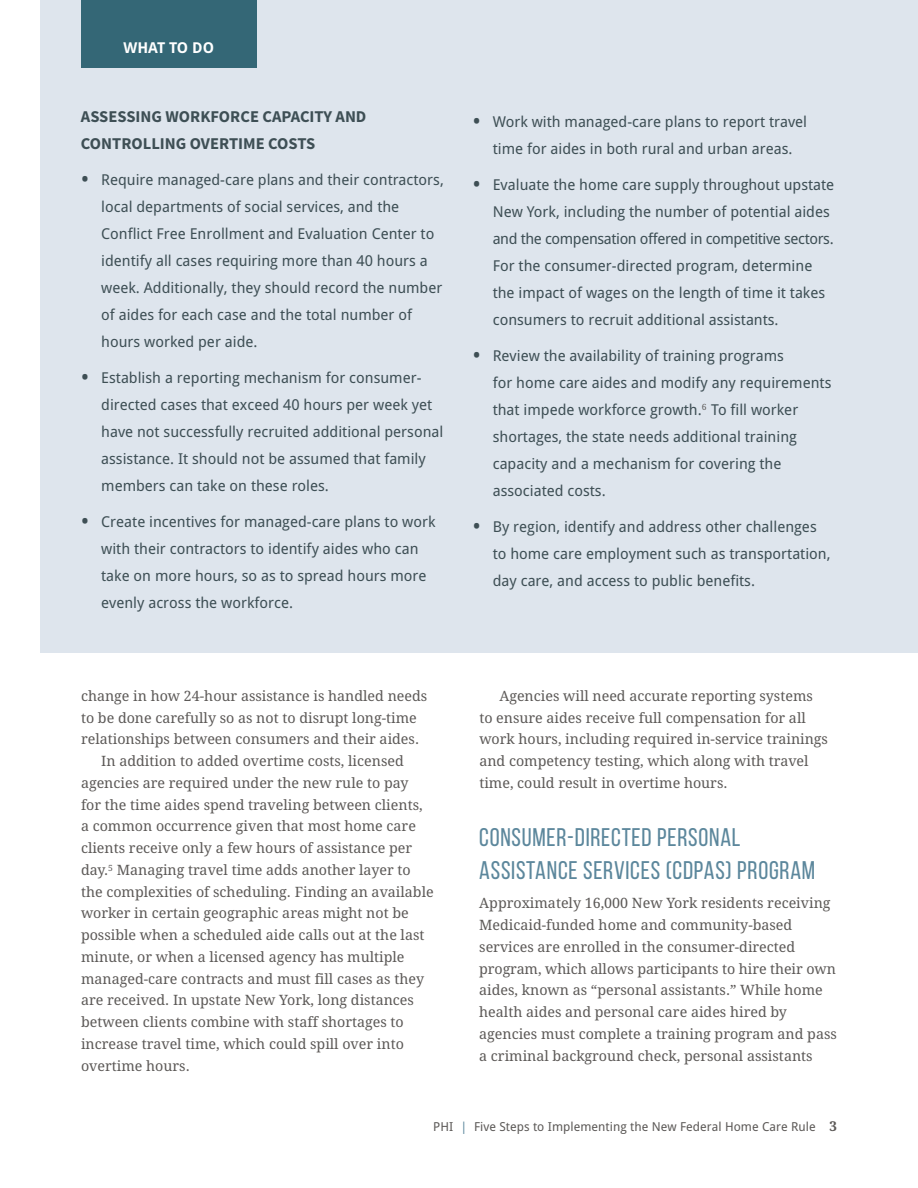
<style>
.page{position:relative;width:918px;height:1188px;background:#fff}
.page>*{position:absolute;margin:0;border:0;box-sizing:border-box;transform-origin:0 0}
.t1{font:25.5px/33px "Bebas Neue";letter-spacing:.03em;color:#5c879c}
.t2{font:700 16.5px/27px "Source Sans Pro";color:#3e4f55}
.t3{font:15px/27px "Droid Sans";color:#3e4f55}
.t4{font:700 15px "Droid Sans";color:#fff}
.t5{font:14.25px/21.8px "Droid Serif";color:#5c5957}
.t6{font:12.3px "Droid Sans";letter-spacing:.005em;color:#5c5957}
.s1{font-size:22.5px}
.s2{color:#5c879c}
.s3{font-family:"Droid Serif";font-weight:700;font-size:13.5px}
</style>
<div class="page">
<div style="left:40px;top:0;width:878px;height:653px;background:#dee5ed"></div>
<div style="left:81px;top:0;width:175px;height:68px;background:#346776"></div>
<p class="t4" style="left:123px;top:39px;width:92px">WHAT TO DO</p>
<p class="t2" style="left:81px;top:104px;width:287px">ASSESSING WORKFORCE CAPACITY AND<br>CONTROLLING OVERTIME COSTS</p>
<p class="t3" style="left:101px;top:166px;width:344px;text-indent:-20px"><span class="s1">•</span> Require managed-care plans and their contractors, local departments of social services, and the Conflict Free Enrollment and Evaluation Center to identify all cases requiring more than 40 hours a week. Additionally, they should record the number of aides for each case and the total number of hours worked per aide.</p>
<p class="t3" style="left:101px;top:364px;width:344px;text-indent:-20px"><span class="s1">•</span> Establish a reporting mechanism for consumer&shy;directed cases that exceed 40 hours per week yet have not successfully recruited additional personal assistance. It should not be assumed that family members can take on these roles.</p>
<p class="t3" style="left:101px;top:508px;width:336px;text-indent:-20px"><span class="s1">•</span> Create incentives for managed-care plans to work with their contractors to identify aides who can take on more hours, so as to spread hours more evenly across the workforce.</p>
<p class="t3" style="left:472px;top:108px;width:336px;text-align:center"><span class="s1">•</span> Work with managed-care plans to report travel time for aides in both rural and urban areas.</p>
<p class="t3" style="left:493px;top:171px;width:343px;text-indent:-20px"><span class="s1">•</span> Evaluate the home care supply throughout upstate New York, including the number of potential aides and the compensation offered in competitive sectors.<br>For the consumer-directed program, determine the impact of wages on the length of time it takes consumers to recruit additional assistants.</p>
<p class="t3" style="left:493px;top:342px;width:340px;text-indent:-20px"><span class="s1">•</span> Review the availability of training programs<br>for home care aides and modify any requirements that impede workforce growth.<sup>6</sup> To fill worker shortages, the state needs additional training capacity and a mechanism for covering the associated costs.</p>
<p class="t3" style="left:493px;top:513px;width:339px;text-indent:-20px"><span class="s1">•</span> By region, identify and address other challenges to home care employment such as transportation, day care, and access to public benefits.</p>
<p class="t5" style="left:81px;top:685px;width:348px">change in how 24-hour assistance is handled needs</p>
<p class="t5" style="left:81px;top:707px;width:337px">to be done carefully so as not to disrupt long-time</p>
<p class="t5" style="left:81px;top:729px;width:340px">relationships between consumers and their aides.</p>
<p class="t5" style="left:101px;top:750px;width:304px">In addition to added overtime costs, licensed</p>
<p class="t5" style="left:81px;top:772px;width:329px">agencies are required under the new rule to pay</p>
<p class="t5" style="left:81px;top:794px;width:343px">for the time aides spend traveling between clients,</p>
<p class="t5" style="left:81px;top:816px;width:336px">a common occurrence given that most home care</p>
<p class="t5" style="left:81px;top:837px;width:333px">clients receive only a few hours of assistance per</p>
<p class="t5" style="left:81px;top:859px;width:331px">day.<sup>5</sup> Managing travel time adds another layer to</p>
<p class="t5" style="left:81px;top:881px;width:354px">the complexities of scheduling. Finding an available</p>
<p class="t5" style="left:81px;top:903px;width:329px">worker in certain geographic areas might not be</p>
<p class="t5" style="left:81px;top:924px;width:345px">possible when a scheduled aide calls out at the last</p>
<p class="t5" style="left:81px;top:946px;width:325px">minute, or when a licensed agency has multiple</p>
<p class="t5" style="left:81px;top:968px;width:345px">managed-care contracts and must fill cases as they</p>
<p class="t5" style="left:81px;top:990px;width:334px">are received. In upstate New York, long distances</p>
<p class="t5" style="left:81px;top:1011px;width:324px">between clients combine with staff shortages to</p>
<p class="t5" style="left:81px;top:1033px;width:324px">increase travel time, which could spill over into</p>
<p class="t5" style="left:81px;top:1055px;width:110px">overtime hours.</p>
<p class="t5" style="left:479px;top:685px;width:350px;text-indent:20px">Agencies will need accurate reporting systems to ensure aides receive full compensation for all work hours, including required in-service trainings and competency testing, which along with travel time, could result in overtime hours.</p>
<h1 class="t1" style="left:479px;top:820px;width:338px">CONSUMER-DIRECTED PERSONAL<br>ASSISTANCE SERVICES (CDPAS) PROGRAM</h1>
<p class="t5" style="left:479px;top:893px;width:359px">Approximately 16,000 New York residents receiving Medicaid-funded home and community-based services are enrolled in the consumer-directed program, which allows participants to hire their own aides, known as “personal assistants.” While home health aides and personal care aides hired by agencies must complete a training program and pass a criminal background check, personal assistants</p>
<p class="t6" style="left:433px;top:1119px;width:405px">PHI <span class="s2">|</span> Five Steps to Implementing the New Federal Home Care Rule <span class="s3">3</span></p>
</div>
